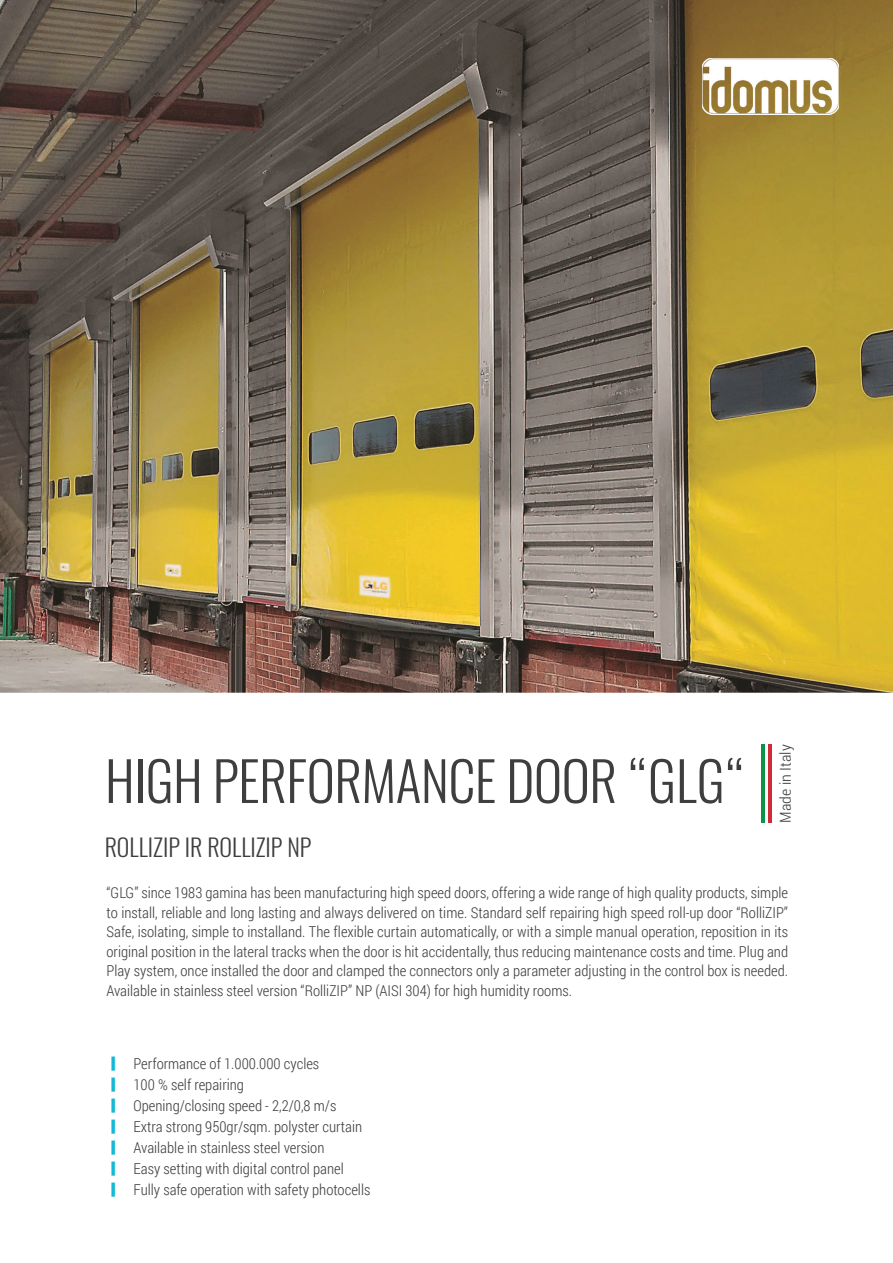
<style>
.page{position:relative;width:893px;height:1263px;background:#fff}
.page>*{position:absolute;margin:0;border:0;box-sizing:border-box;transform-origin:0 0}
.t1{font:300 54px "Oswald";letter-spacing:-.01em;color:#3e3e3f}
.t2{font:300 24px "Oswald";color:#3e3e3f}
.t3{font:300 15px/21px "Roboto Condensed";color:#3e3e3f;text-align:justify}
.t4{font:300 15px "Roboto Condensed";color:#3e3e3f;scale:1.09 1}
.s1{font-family:"Sim Sun";font-weight:400;color:#12b8d5}
</style>
<div class="page">
<img style="left:0;top:0;width:893px;height:693px">
<img style="left:702px;top:58px;width:137px;height:57px">
<hr style="left:762px;top:744px;width:3px;height:79px;background:#0d9346">
<hr style="left:768px;top:744px;width:4px;height:79px;background:#cf2b38">
<h1 class="t1" style="left:105px;top:745px;width:642px">HIGH PERFORMANCE DOOR “GLG“</h1>
<h2 class="t2" style="left:105px;top:831px;width:208px">ROLLIZIP IR ROLLIZIP NP</h2>
<p class="t4" style="left:775px;top:823px;width:73px;rotate:-90deg">Made in Italy</p>
<p class="t3" style="left:106px;top:883px;width:683px;line-height:19.5px">“GLG” since 1983 gamina has been manufacturing high speed doors, offering a wide range of high quality products, simple to install, reliable and long lasting and always delivered on time. Standard self repairing high speed roll-up door “RolliZIP” Safe, isolating, simple to installand. The flexible curtain automatically, or with a simple manual operation, reposition in its original position in the lateral tracks when the door is hit accidentally, thus reducing maintenance costs and time. Plug and Play system, once installed the door and clamped the connectors only a parameter adjusting in the control box is needed.<br>Available in stainless steel version “RolliZIP” NP (AISI 304) for high humidity rooms.</p>
<p class="t3" style="left:111px;top:1053px;width:261px;text-align:left"><span class="s1">▎</span> Performance of 1.000.000 cycles<br><span class="s1">▎</span> 100 % self repairing<br><span class="s1">▎</span> Opening/closing speed - 2,2/0,8 m/s<br><span class="s1">▎</span> Extra strong 950gr/sqm. polyster curtain <span class="s1">▎</span> Available in stainless steel version<br><span class="s1">▎</span> Easy setting with digital control panel<br><span class="s1">▎</span> Fully safe operation with safety photocells</p>
</div>
